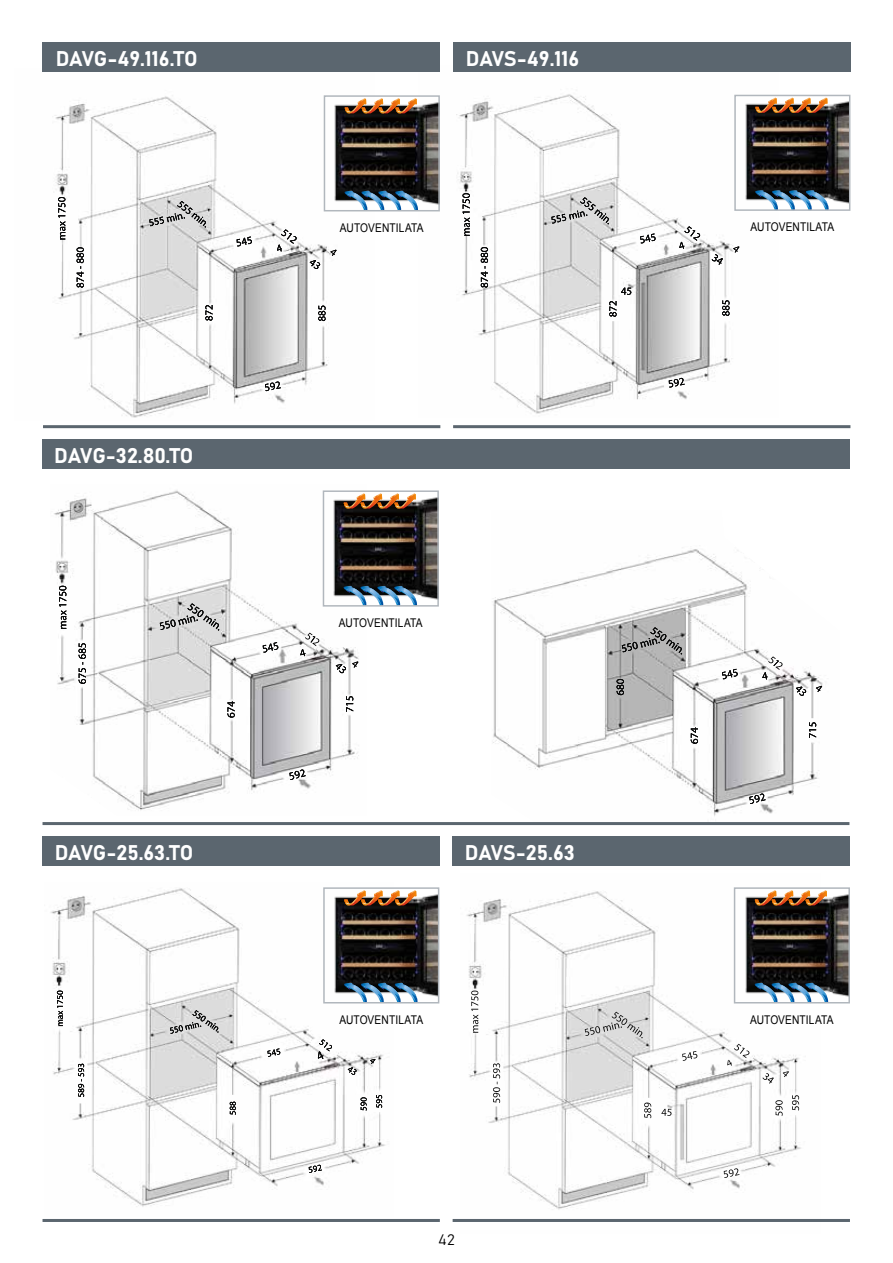
<style>
.page{position:relative;width:893px;height:1263px;background:#fff}
.page>*{position:absolute;margin:0;border:0;box-sizing:border-box;transform-origin:0 0}
.t1{font:21px "Bahnschrift";letter-spacing:-.005em;color:#fff}
.t2{font:15px "Bahnschrift";color:#000}
.t3{font:12px "Arial";letter-spacing:.005em;color:#000;scale:.85 1}
</style>
<div class="page">
<hr style="left:43px;top:822px;width:806px;height:3px;background:#5b666f">
<img style="left:493px;top:549px;width:330px;height:267px">
<svg style="left:622px;top:627px;width:28px;height:27px"></svg>
<img style="left:650px;top:627px;width:32px;height:27px">
<img style="left:749px;top:793px;width:17px;height:11px">
<svg style="left:796px;top:686px;width:10px;height:10px"></svg>
<img style="left:722px;top:669px;width:16px;height:10px">
<svg style="left:762px;top:656px;width:21px;height:23px"></svg>
<img style="left:809px;top:722px;width:7px;height:16px">
<img style="left:691px;top:727px;width:7px;height:17px">
<img style="left:617px;top:679px;width:7px;height:16px">
<svg style="left:816px;top:686px;width:6px;height:6px"></svg>
<div style="left:42px;top:439px;width:807px;height:30px;background:#5b666f"></div>
<img style="left:54px;top:490px;width:305px;height:321px">
<svg style="left:160px;top:603px;width:27px;height:28px"></svg>
<img style="left:187px;top:603px;width:32px;height:28px">
<img style="left:289px;top:769px;width:17px;height:11px">
<svg style="left:336px;top:664px;width:10px;height:9px"></svg>
<img style="left:263px;top:642px;width:16px;height:11px">
<img style="left:346px;top:696px;width:7px;height:16px">
<img style="left:227px;top:701px;width:8px;height:17px">
<img style="left:79px;top:643px;width:7px;height:41px">
<img style="left:59px;top:586px;width:7px;height:43px">
<svg style="left:300px;top:633px;width:20px;height:23px"></svg>
<svg style="left:352px;top:661px;width:6px;height:7px"></svg>
<img style="left:328px;top:493px;width:108px;height:111px">
<svg style="left:344px;top:493px;width:72px;height:17px"></svg>
<svg style="left:344px;top:586px;width:73px;height:18px"></svg>
<div style="left:323px;top:490px;width:116px;height:117px;border:2px solid #b1b7bd"></div>
<img style="left:466px;top:888px;width:355px;height:322px">
<img style="left:724px;top:1168px;width:15px;height:10px">
<img style="left:682px;top:1051px;width:16px;height:10px">
<img style="left:585px;top:1022px;width:27px;height:14px">
<img style="left:792px;top:1095px;width:7px;height:15px">
<img style="left:775px;top:1100px;width:8px;height:16px">
<img style="left:644px;top:1102px;width:7px;height:16px">
<img style="left:493px;top:1063px;width:7px;height:40px">
<img style="left:471px;top:990px;width:7px;height:43px">
<img style="left:734px;top:1044px;width:16px;height:14px">
<svg style="left:727px;top:1059px;width:5px;height:7px"></svg>
<svg style="left:762px;top:1073px;width:12px;height:11px"></svg>
<svg style="left:783px;top:1071px;width:6px;height:6px"></svg>
<svg style="left:661px;top:1109px;width:10px;height:7px"></svg>
<img style="left:612px;top:1012px;width:31px;height:26px">
<hr style="left:453px;top:1219px;width:397px;height:3px;background:#5b666f">
<hr style="left:43px;top:1219px;width:397px;height:3px;background:#5b666f">
<img style="left:50px;top:888px;width:344px;height:319px">
<svg style="left:309px;top:1164px;width:13px;height:9px"></svg>
<svg style="left:268px;top:1048px;width:12px;height:9px"></svg>
<svg style="left:376px;top:1095px;width:6px;height:13px"></svg>
<svg style="left:361px;top:1097px;width:6px;height:13px"></svg>
<img style="left:230px;top:1101px;width:6px;height:14px">
<img style="left:78px;top:1064px;width:6px;height:33px">
<img style="left:57px;top:991px;width:6px;height:35px">
<svg style="left:318px;top:1039px;width:14px;height:20px"></svg>
<svg style="left:348px;top:1067px;width:9px;height:8px"></svg>
<svg style="left:370px;top:1059px;width:5px;height:5px"></svg>
<svg style="left:170px;top:1010px;width:49px;height:24px"></svg>
<img style="left:192px;top:1010px;width:27px;height:23px">
<div style="left:42px;top:836px;width:397px;height:30px;background:#5b666f"></div>
<div style="left:452px;top:836px;width:398px;height:30px;background:#5b666f"></div>
<img style="left:328px;top:890px;width:108px;height:110px">
<svg style="left:344px;top:890px;width:72px;height:17px"></svg>
<svg style="left:344px;top:983px;width:74px;height:17px"></svg>
<div style="left:323px;top:887px;width:116px;height:116px;border:2px solid #b1b7bd"></div>
<img style="left:739px;top:890px;width:108px;height:110px">
<svg style="left:755px;top:890px;width:72px;height:17px"></svg>
<svg style="left:755px;top:983px;width:73px;height:17px"></svg>
<div style="left:734px;top:887px;width:116px;height:116px;border:2px solid #b1b7bd"></div>
<img style="left:418px;top:94px;width:360px;height:320px">
<img style="left:669px;top:378px;width:16px;height:9px">
<img style="left:722px;top:300px;width:7px;height:16px">
<img style="left:609px;top:301px;width:8px;height:16px">
<img style="left:481px;top:247px;width:7px;height:41px">
<img style="left:462px;top:193px;width:8px;height:43px">
<svg style="left:551px;top:197px;width:29px;height:27px"></svg>
<img style="left:580px;top:197px;width:29px;height:27px">
<svg style="left:621px;top:288px;width:10px;height:7px"></svg>
<svg style="left:712px;top:254px;width:11px;height:11px"></svg>
<svg style="left:679px;top:226px;width:21px;height:23px"></svg>
<img style="left:684px;top:226px;width:16px;height:15px">
<img style="left:640px;top:233px;width:16px;height:10px">
<svg style="left:733px;top:246px;width:6px;height:7px"></svg>
<hr style="left:43px;top:425px;width:397px;height:3px;background:#5b666f">
<hr style="left:453px;top:425px;width:397px;height:3px;background:#5b666f">
<img style="left:42px;top:69px;width:333px;height:349px">
<svg style="left:265px;top:381px;width:16px;height:1px"></svg>
<img style="left:265px;top:382px;width:16px;height:9px">
<img style="left:318px;top:306px;width:8px;height:15px">
<img style="left:205px;top:305px;width:8px;height:16px">
<img style="left:77px;top:247px;width:7px;height:41px">
<img style="left:58px;top:197px;width:7px;height:43px">
<svg style="left:149px;top:201px;width:28px;height:27px"></svg>
<img style="left:177px;top:201px;width:29px;height:27px">
<svg style="left:310px;top:260px;width:10px;height:9px"></svg>
<svg style="left:277px;top:229px;width:20px;height:22px"></svg>
<img style="left:281px;top:229px;width:16px;height:15px">
<img style="left:237px;top:237px;width:15px;height:9px">
<svg style="left:330px;top:250px;width:7px;height:6px"></svg>
<div style="left:43px;top:43px;width:397px;height:29px;background:#5b666f"></div>
<div style="left:453px;top:43px;width:397px;height:29px;background:#5b666f"></div>
<img style="left:329px;top:98px;width:108px;height:110px">
<svg style="left:345px;top:98px;width:72px;height:17px"></svg>
<svg style="left:345px;top:191px;width:73px;height:17px"></svg>
<div style="left:324px;top:95px;width:116px;height:116px;border:2px solid #b1b7bd"></div>
<img style="left:739px;top:98px;width:108px;height:110px">
<svg style="left:755px;top:98px;width:72px;height:17px"></svg>
<svg style="left:755px;top:190px;width:74px;height:18px"></svg>
<div style="left:734px;top:95px;width:116px;height:116px;border:2px solid #b1b7bd"></div>
<h1 class="t1" style="left:56px;top:45px;width:143px">DAVG-49.116.TO</h1>
<h1 class="t1" style="left:466px;top:45px;width:115px">DAVS-49.116</h1>
<h1 class="t1" style="left:54px;top:442px;width:141px">DAVG-32.80.TO</h1>
<p class="t3" style="left:340px;top:220px;width:100px">AUTOVENTILATA</p>
<p class="t3" style="left:750px;top:219px;width:100px">AUTOVENTILATA</p>
<p class="t3" style="left:339px;top:615px;width:100px">AUTOVENTILATA</p>
<h1 class="t1" style="left:55px;top:839px;width:140px">DAVG-25.63.TO</h1>
<h1 class="t1" style="left:465px;top:839px;width:111px">DAVS-25.63</h1>
<p class="t3" style="left:339px;top:1012px;width:100px">AUTOVENTILATA</p>
<p class="t3" style="left:750px;top:1012px;width:100px">AUTOVENTILATA</p>
<p class="t2" style="left:438px;top:1231px;width:18px">42</p>
</div>
